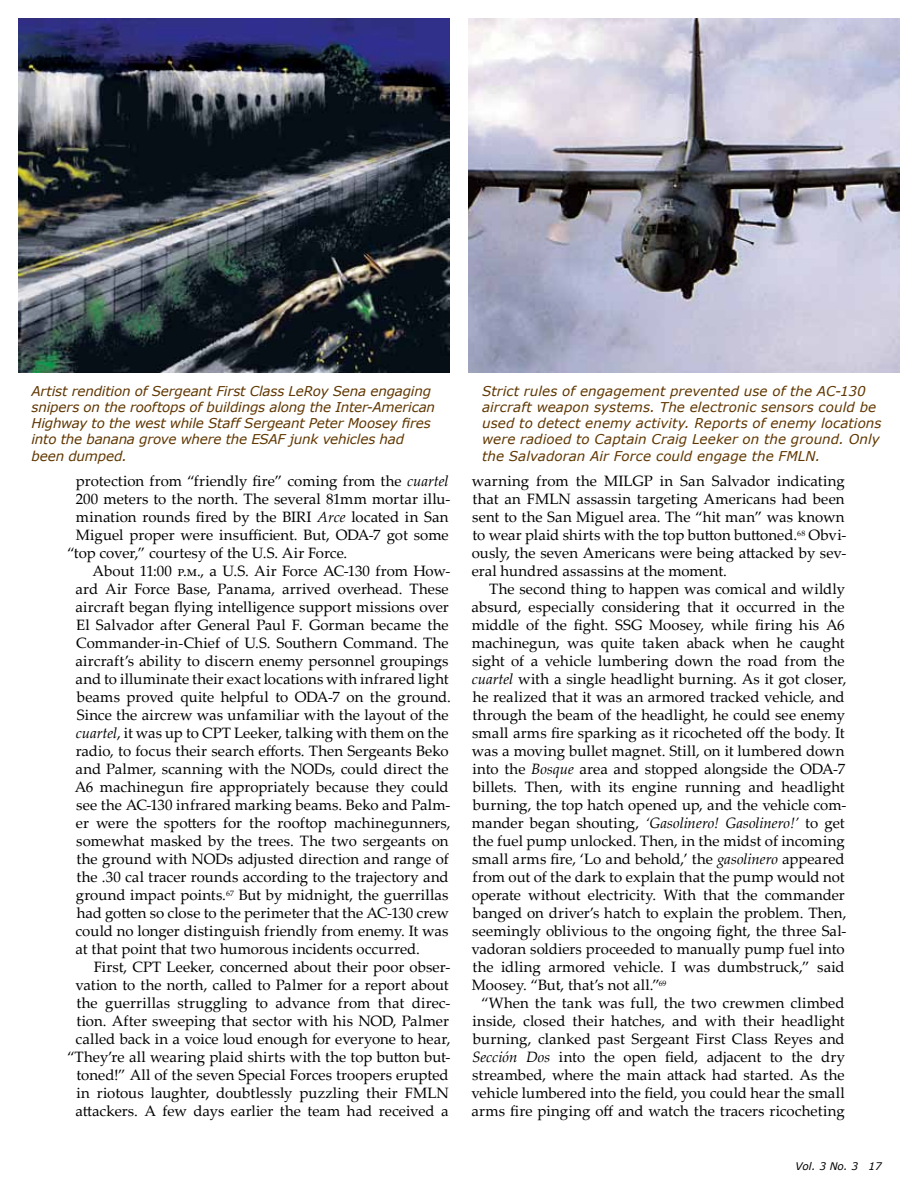
<style>
.page{position:relative;width:918px;height:1188px;background:#fff}
.page>*{position:absolute;margin:0;border:0;box-sizing:border-box;transform-origin:0 0}
.t1{font:15px/18px "Palatino Linotype";color:#000}
.t2{font:italic 13.5px/16.2px "Verdana";color:#603700}
.t3{font:italic 10.5px "Verdana";color:#000}
.s1{font-style:italic}
</style>
<div class="page">
<img style="left:468px;top:19px;width:432px;height:354px">
<img style="left:18px;top:18px;width:432px;height:354px">
<p class="t2" style="left:32px;top:383px;width:405px">Artist rendition of Sergeant First Class LeRoy Sena engaging snipers on the rooftops of buildings along the Inter-American Highway to the west while Staff Sergeant Peter Moosey fires into the banana grove where the ESAF junk vehicles had been dumped.</p>
<p class="t1" style="left:76px;top:471px;width:374px">protection from “friendly fire” coming from the <span class="s1">cuartel</span></p>
<p class="t1" style="left:76px;top:489px;width:376px">200 meters to the north. The several 81mm mortar illu-</p>
<p class="t1" style="left:76px;top:507px;width:374px">mination rounds fired by the BIRI <span class="s1">Arce</span> located in San</p>
<p class="t1" style="left:76px;top:525px;width:374px">Miguel proper were insufficient. But, ODA-7 got some</p>
<p class="t1" style="left:67px;top:543px;width:282px">“top cover,” courtesy of the U.S. Air Force.</p>
<p class="t1" style="left:93px;top:561px;width:359px">About 11:00 p.m., a U.S. Air Force AC‑130 from How-</p>
<p class="t1" style="left:76px;top:579px;width:375px">ard Air Force Base, Panama, arrived overhead. These</p>
<p class="t1" style="left:76px;top:597px;width:375px">aircraft began flying intelligence support missions over</p>
<p class="t1" style="left:76px;top:615px;width:374px">El Salvador after General Paul F. Gorman became the</p>
<p class="t1" style="left:76px;top:633px;width:374px">Commander-in-Chief of U.S. Southern Command. The</p>
<p class="t1" style="left:76px;top:651px;width:374px">aircraft’s ability to discern enemy personnel groupings</p>
<p class="t1" style="left:76px;top:669px;width:375px">and to illuminate their exact locations with infrared light</p>
<p class="t1" style="left:77px;top:687px;width:376px">beams proved quite helpful to ODA‑7 on the ground.</p>
<p class="t1" style="left:77px;top:705px;width:373px">Since the aircrew was unfamiliar with the layout of the</p>
<p class="t1" style="left:76px;top:723px;width:375px"><span class="s1">cuartel</span>, it was up to CPT Leeker, talking with them on the</p>
<p class="t1" style="left:76px;top:741px;width:375px">radio, to focus their search efforts. Then Sergeants Beko</p>
<p class="t1" style="left:76px;top:759px;width:375px">and Palmer, scanning with the NODs, could direct the</p>
<p class="t1" style="left:75px;top:777px;width:376px">A6 machinegun fire appropriately because they could</p>
<p class="t1" style="left:76px;top:795px;width:376px">see the AC‑130 infrared marking beams. Beko and Palm-</p>
<p class="t1" style="left:76px;top:813px;width:376px">er were the spotters for the rooftop machinegunners,</p>
<p class="t1" style="left:76px;top:831px;width:374px">somewhat masked by the trees. The two sergeants on</p>
<p class="t1" style="left:76px;top:849px;width:374px">the ground with NODs adjusted direction and range of</p>
<p class="t1" style="left:76px;top:867px;width:374px">the .30 cal tracer rounds according to the trajectory and</p>
<p class="t1" style="left:76px;top:885px;width:374px">ground impact points.<sup>67</sup> But by midnight, the guerrillas</p>
<p class="t1" style="left:77px;top:903px;width:374px">had gotten so close to the perimeter that the AC‑130 crew</p>
<p class="t1" style="left:76px;top:921px;width:374px">could no longer distinguish friendly from enemy. It was</p>
<p class="t1" style="left:76px;top:939px;width:346px">at that point that two humorous incidents occurred.</p>
<p class="t1" style="left:94px;top:957px;width:358px">First, CPT Leeker, concerned about their poor obser-</p>
<p class="t1" style="left:75px;top:975px;width:375px">vation to the north, called to Palmer for a report about</p>
<p class="t1" style="left:76px;top:993px;width:376px">the guerrillas struggling to advance from that direc-</p>
<p class="t1" style="left:76px;top:1011px;width:374px">tion. After sweeping that sector with his NOD, Palmer</p>
<p class="t1" style="left:76px;top:1029px;width:376px">called back in a voice loud enough for everyone to hear,</p>
<p class="t1" style="left:67px;top:1047px;width:385px">“They’re all wearing plaid shirts with the top button but-</p>
<p class="t1" style="left:76px;top:1065px;width:374px">toned!” All of the seven Special Forces troopers erupted</p>
<p class="t1" style="left:76px;top:1083px;width:374px">in riotous laughter, doubtlessly puzzling their FMLN</p>
<p class="t1" style="left:76px;top:1101px;width:375px">attackers. A few days earlier the team had received a</p>
<p class="t2" style="left:482px;top:383px;width:401px">Strict rules of engagement prevented use of the AC‑130 aircraft weapon systems. The electronic sensors could be used to detect enemy activity. Reports of enemy locations were radioed to Captain Craig Leeker on the ground. Only the Salvadoran Air Force could engage the FMLN.</p>
<p class="t1" style="left:472px;top:471px;width:376px">warning from the MILGP in San Salvador indicating that an FMLN assassin targeting Americans had been sent to the San Miguel area. The “hit man” was known to wear plaid shirts with the top button buttoned.<sup>68</sup> Obvi&shy;ously, the seven Americans were being attacked by sev&shy;eral hundred assassins at the moment.</p>
<p class="t1" style="left:471px;top:579px;width:377px;text-indent:18px">The second thing to happen was comical and wildly absurd, especially considering that it occurred in the middle of the fight. SSG Moosey, while firing his A6 machinegun, was quite taken aback when he caught sight of a vehicle lumbering down the road from the <span class="s1">cuartel</span> with a single headlight burning. As it got closer, he realized that it was an armored tracked vehicle, and through the beam of the headlight, he could see enemy small arms fire sparking as it ricocheted off the body. It was a moving bullet magnet. Still, on it lumbered down into the <span class="s1">Bosque</span> area and stopped alongside the ODA‑7 billets. Then, with its engine running and headlight burning, the top hatch opened up, and the vehicle com&shy;mander began shouting, <span class="s1">‘Gasolinero! Gasolinero!’</span> to get the fuel pump unlocked. Then, in the midst of incoming small arms fire, ‘Lo and behold,’ the <span class="s1">gasolinero</span> appeared from out of the dark to explain that the pump would not operate without electricity. With that the commander banged on driver’s hatch to explain the problem. Then, seemingly oblivious to the ongoing fight, the three Sal&shy;vadoran soldiers proceeded to manually pump fuel into the idling armored vehicle. I was dumbstruck,” said Moosey. “But, that’s not all.”<sup>69</sup></p>
<p class="t1" style="left:471px;top:993px;width:375px;text-align:justify;text-indent:10px">“When the tank was full, the two crewmen climbed inside, closed their hatches, and with their headlight burning, clanked past Sergeant First Class Reyes and <span class="s1">Sección Dos</span> into the open field, adjacent to the dry streambed, where the main attack had started. As the vehicle lumbered into the field, you could hear the small arms fire pinging off and watch the tracers ricocheting</p>
<p class="t3" style="left:795px;top:1159px;width:88px">Vol. 3 No. 3 17</p>
</div>
